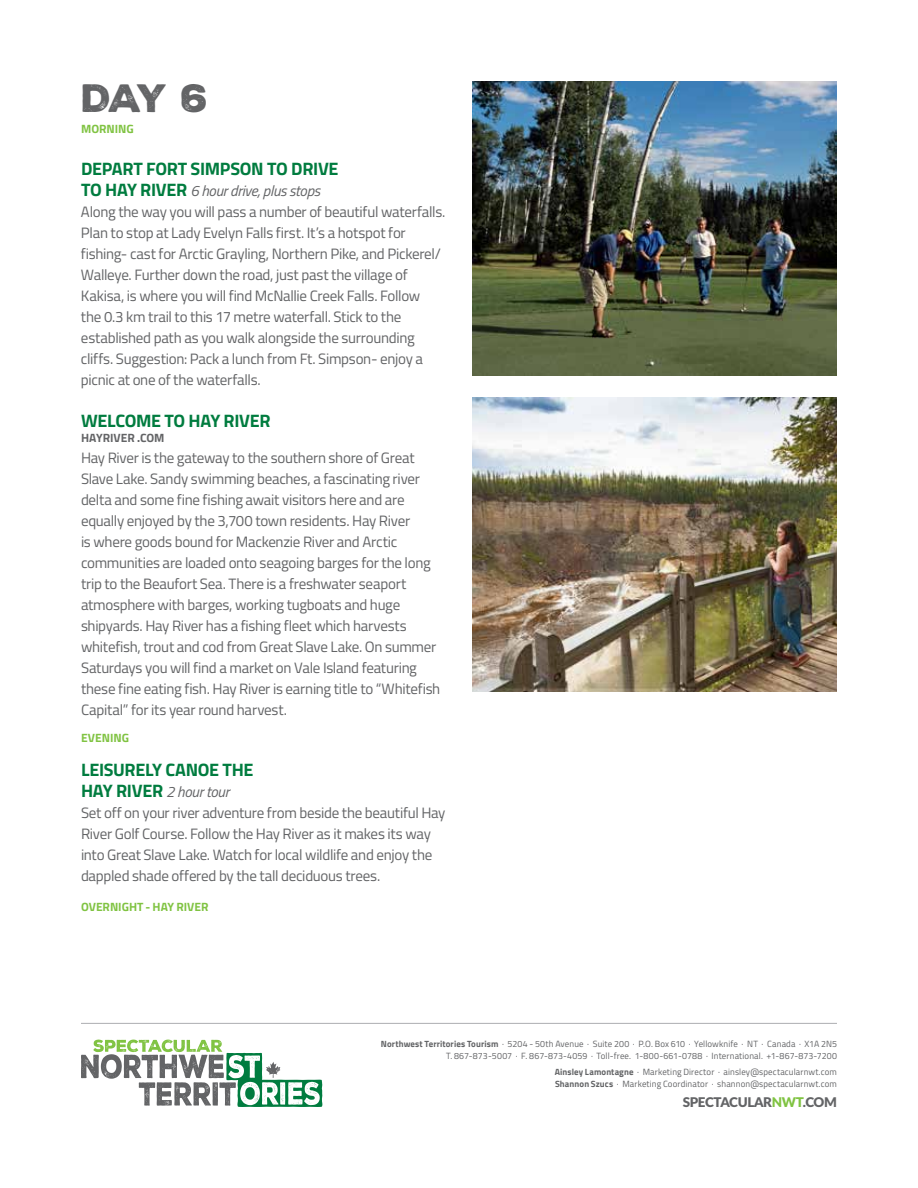
<style>
.page{position:relative;width:918px;height:1188px;background:#fff}
.page>*{position:absolute;margin:0;border:0;box-sizing:border-box;transform-origin:0 0}
.t1{font:38.25px "Nexa Rust Sans Black 01";color:#636466}
.t2{font:700 18px "Titillium Web";letter-spacing:-.02em;color:#007c3f}
.t3{font:15px/21px "Titillium Web";letter-spacing:-.02em;color:#636466}
.t4{font:900 13.35px "Lato";letter-spacing:-.025em;color:#636466}
.t5{font:700 12px "Titillium Web";color:#80c342}
.t6{font:700 12px "Titillium Web";color:#636466}
.t7{font:9px/12px "Titillium Web";letter-spacing:.015em;color:#636466;text-align:right}
.s1{font-weight:700;font-size:18px;color:#007c3f}
.s2{font-style:italic}
.s3{font-weight:700}
.s4{color:#80c342}
</style>
<div class="page">
<svg style="left:81px;top:1040px;width:241px;height:67px"></svg>
<hr style="left:81px;top:1023px;width:756px;height:1px;background:#acaeb1">
<img style="left:472px;top:397px;width:365px;height:294px">
<img style="left:472px;top:81px;width:365px;height:294px">
<h1 class="t1" style="left:81px;top:72px;width:129px">DAY 6</h1>
<p class="t5" style="left:81px;top:119px;width:54px">MORNING</p>
<p class="t2" style="left:81px;top:155px;width:259px">DEPART FORT SIMPSON TO DRIVE</p>
<p class="t3" style="left:81px;top:179px;width:366px"><span class="s1">TO HAY RIVER</span> <span class="s2">6 hour drive, plus stops<br></span>Along the way you will pass a number of beautiful waterfalls.<br>Plan to stop at Lady Evelyn Falls first. It’s a hotspot for fishing- cast for Arctic Grayling, Northern Pike, and Pickerel/ Walleye. Further down the road, just past the village of Kakisa, is where you will find McNallie Creek Falls. Follow<br>the 0.3 km trail to this 17 metre waterfall. Stick to the established path as you walk alongside the surrounding cliffs. Suggestion: Pack a lunch from Ft. Simpson- enjoy a picnic at one of the waterfalls.</p>
<p class="t2" style="left:81px;top:407px;width:191px">WELCOME TO HAY RIVER</p>
<p class="t6" style="left:81px;top:428px;width:85px">HAYRIVER .COM</p>
<p class="t3" style="left:81px;top:446px;width:361px">Hay River is the gateway to the southern shore of Great Slave Lake. Sandy swimming beaches, a fascinating river delta and some fine fishing await visitors here and are equally enjoyed by the 3,700 town residents. Hay River<br>is where goods bound for Mackenzie River and Arctic communities are loaded onto seagoing barges for the long trip to the Beaufort Sea. There is a freshwater seaport atmosphere with barges, working tugboats and huge shipyards. Hay River has a fishing fleet which harvests whitefish, trout and cod from Great Slave Lake. On summer Saturdays you will find a market on Vale Island featuring these fine eating fish. Hay River is earning title to “Whitefish Capital” for its year round harvest.</p>
<p class="t5" style="left:81px;top:728px;width:49px">EVENING</p>
<p class="t2" style="left:81px;top:756px;width:174px">LEISURELY CANOE THE</p>
<p class="t3" style="left:81px;top:781px;width:366px"><span class="s1">HAY RIVER</span> <span class="s2">2 hour tour<br></span>Set off on your river adventure from beside the beautiful Hay River Golf Course. Follow the Hay River as it makes its way into Great Slave Lake. Watch for local wildlife and enjoy the dappled shade offered by the tall deciduous trees.</p>
<p class="t5" style="left:81px;top:898px;width:129px">OVERNIGHT - HAY RIVER</p>
<p class="t7" style="left:381px;top:1037px;width:458px"><span class="s3">Northwest Territories Tourism</span> · 5204 - 50th Avenue · Suite 200 · P.O. Box 610 · Yellowknife · NT · Canada · X1A 2N5<br>T. 867-873-5007 · F. 867-873-4059 · Toll-free. 1-800-661-0788 · International. +1-867-873-7200</p>
<p class="t7" style="left:555px;top:1066px;width:284px;text-align:left"><span class="s3">Ainsley Lamontagne</span> · Marketing Director · ainsley@spectacularnwt.com<br><span class="s3">Shannon Szucs</span> · Marketing Coordinator · shannon@spectacularnwt.com</p>
<p class="t4" style="left:683px;top:1092px;width:156px">SPECTACULAR<span class="s4">NWT</span>.COM</p>
</div>
